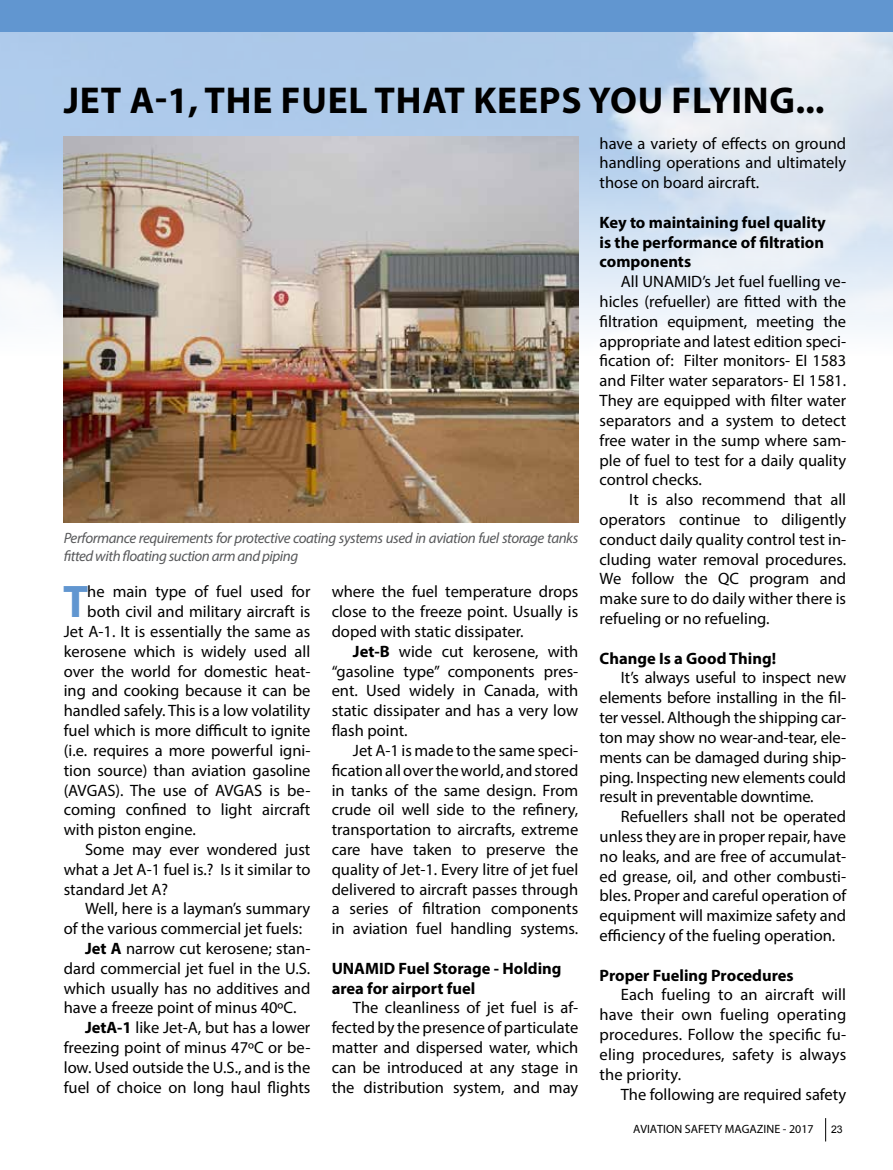
<style>
.page{position:relative;width:893px;height:1170px;background:#fff}
.page>*{position:absolute;margin:0;border:0;box-sizing:border-box;transform-origin:0 0}
.t1{font:700 45.9px "Myriad Pro";color:#6196d0}
.t2{font:700 37.5px "Myriad Pro";letter-spacing:.02em;color:#000}
.t3{font:16.5px/19.8px "Myriad Pro";color:#000;text-align:justify}
.t4{font:700 16.5px/19.8px "Myriad Pro";color:#000}
.t5{font:italic 15px/18px "Myriad Pro";letter-spacing:-.03em;color:#58595b}
.t6{font:12px "Myriad Pro";color:#000}
.t7{font:10.5px "Arial";color:#000}
.s1{font-weight:700}
</style>
<div class="page">
<svg style="left:825px;top:1118px;width:1px;height:23px"></svg>
<img style="left:0;top:32px;width:893px;height:425px">
<div style="left:0;top:0;width:893px;height:32px;background:#6196d0"></div>
<img style="left:64px;top:136px;width:514px;height:386px">
<h2 class="t2" style="left:64px;top:76px;width:762px">JET A-1, THE FUEL THAT KEEPS YOU FLYING...</h2>
<p class="t5" style="left:64px;top:528px;width:516px">Performance requirements for protective coating systems used in aviation fuel storage tanks fitted with floating suction arm and piping</p>
<h1 class="t1" style="left:63px;top:571px;width:27px">T</h1>
<p class="t3" style="left:87px;top:581px;width:225px">he main type of fuel used for</p>
<p class="t3" style="left:87px;top:601px;width:225px">both civil and military aircraft is</p>
<p class="t3" style="left:64px;top:621px;width:248px">Jet A-1. It is essentially the same as</p>
<p class="t3" style="left:64px;top:641px;width:248px">kerosene which is widely used all</p>
<p class="t3" style="left:64px;top:661px;width:248px">over the world for domestic heat-</p>
<p class="t3" style="left:64px;top:680px;width:248px">ing and cooking because it can be</p>
<p class="t3" style="left:64px;top:700px;width:248px">handled safely. This is a low volatility</p>
<p class="t3" style="left:64px;top:720px;width:248px">fuel which is more difficult to ignite</p>
<p class="t3" style="left:64px;top:740px;width:248px">(i.e. requires a more powerful igni-</p>
<p class="t3" style="left:64px;top:760px;width:248px">tion source) than aviation gasoline</p>
<p class="t3" style="left:64px;top:779px;width:248px">(AVGAS). The use of AVGAS is be-</p>
<p class="t3" style="left:64px;top:799px;width:248px">coming confined to light aircraft</p>
<p class="t3" style="left:64px;top:819px;width:134px">with piston engine.</p>
<p class="t3" style="left:85px;top:839px;width:227px">Some may ever wondered just</p>
<p class="t3" style="left:64px;top:859px;width:248px">what a Jet A-1 fuel is.? Is it similar to</p>
<p class="t3" style="left:64px;top:878px;width:106px">standard Jet A?</p>
<p class="t3" style="left:85px;top:898px;width:227px">Well, here is a layman’s summary</p>
<p class="t3" style="left:64px;top:918px;width:240px">of the various commercial jet fuels:</p>
<p class="t3" style="left:85px;top:938px;width:227px"><span class="s1">Jet A</span> narrow cut kerosene; stan-</p>
<p class="t3" style="left:64px;top:958px;width:248px">dard commercial jet fuel in the U.S.</p>
<p class="t3" style="left:64px;top:977px;width:248px">which usually has no additives and</p>
<p class="t3" style="left:64px;top:997px;width:234px">have a freeze point of minus 40ºC.</p>
<p class="t3" style="left:85px;top:1017px;width:227px"><span class="s1">JetA-1</span> like Jet-A, but has a lower</p>
<p class="t3" style="left:64px;top:1037px;width:248px">freezing point of minus 47ºC or be-</p>
<p class="t3" style="left:64px;top:1057px;width:248px">low. Used outside the U.S., and is the</p>
<p class="t3" style="left:64px;top:1076px;width:248px">fuel of choice on long haul flights</p>
<p class="t3" style="left:332px;top:581px;width:248px">where the fuel temperature drops close to the freeze point. Usually is doped with static dissipater.</p>
<p class="t3" style="left:332px;top:641px;width:248px;text-indent:21px"><span class="s1">Jet-B</span> wide cut kerosene, with “gasoline type” components pres&shy;ent. Used widely in Canada, with static dissipater and has a very low flash point.</p>
<p class="t3" style="left:332px;top:740px;width:248px;text-indent:21px">Jet A-1 is made to the same speci&shy;fication all over the world, and stored in tanks of the same design. From crude oil well side to the refinery, transportation to aircrafts, extreme care have taken to preserve the quality of Jet-1. Every litre of jet fuel delivered to aircraft passes through a series of filtration components in aviation fuel handling systems.</p>
<p class="t4" style="left:332px;top:957px;width:231px">UNAMID Fuel Storage - Holding area for airport fuel</p>
<p class="t3" style="left:332px;top:997px;width:248px;text-indent:21px">The cleanliness of jet fuel is af&shy;fected by the presence of particulate matter and dispersed water, which can be introduced at any stage in the distribution system, and may</p>
<p class="t3" style="left:600px;top:133px;width:248px">have a variety of effects on ground handling operations and ultimately those on board aircraft.</p>
<p class="t4" style="left:600px;top:212px;width:228px;text-align:justify">Key to maintaining fuel quality is the performance of filtration components</p>
<p class="t3" style="left:600px;top:271px;width:248px;text-indent:21px">All UNAMID’s Jet fuel fuelling ve&shy;hicles (refueller) are fitted with the filtration equipment, meeting the appropriate and latest edition speci&shy;fication of: Filter monitors- EI 1583 and Filter water separators- EI 1581.<br>They are equipped with filter water separators and a system to detect free water in the sump where sam&shy;ple of fuel to test for a daily quality control checks.</p>
<p class="t3" style="left:600px;top:489px;width:248px;text-indent:30px">It is also recommend that all operators continue to diligently conduct daily quality control test in&shy;cluding water removal procedures.<br>We follow the QC program and make sure to do daily wither there is refueling or no refueling.</p>
<p class="t4" style="left:600px;top:647px;width:178px">Change Is a Good Thing!</p>
<p class="t3" style="left:600px;top:667px;width:248px;text-indent:21px">It’s always useful to inspect new elements before installing in the fil&shy;ter vessel. Although the shipping car&shy;ton may show no wear-and-tear, ele&shy;ments can be damaged during ship&shy;ping. Inspecting new elements could result in preventable downtime.</p>
<p class="t3" style="left:600px;top:806px;width:248px;text-indent:21px">Refuellers shall not be operated unless they are in proper repair, have no leaks, and are free of accumulat&shy;ed grease, oil, and other combusti&shy;bles. Proper and careful operation of equipment will maximize safety and efficiency of the fueling operation.</p>
<p class="t4" style="left:600px;top:964px;width:196px">Proper Fueling Procedures</p>
<p class="t3" style="left:600px;top:984px;width:248px;text-indent:21px">Each fueling to an aircraft will have their own fueling operating procedures. Follow the specific fu&shy;eling procedures, safety is always the priority.</p>
<p class="t3" style="left:621px;top:1083px;width:227px">The following are required safety</p>
<p class="t6" style="left:633px;top:1121px;width:182px">AVIATION SAFETY MAGAZINE - 2017</p>
<p class="t7" style="left:831px;top:1122px;width:13px">23</p>
</div>
